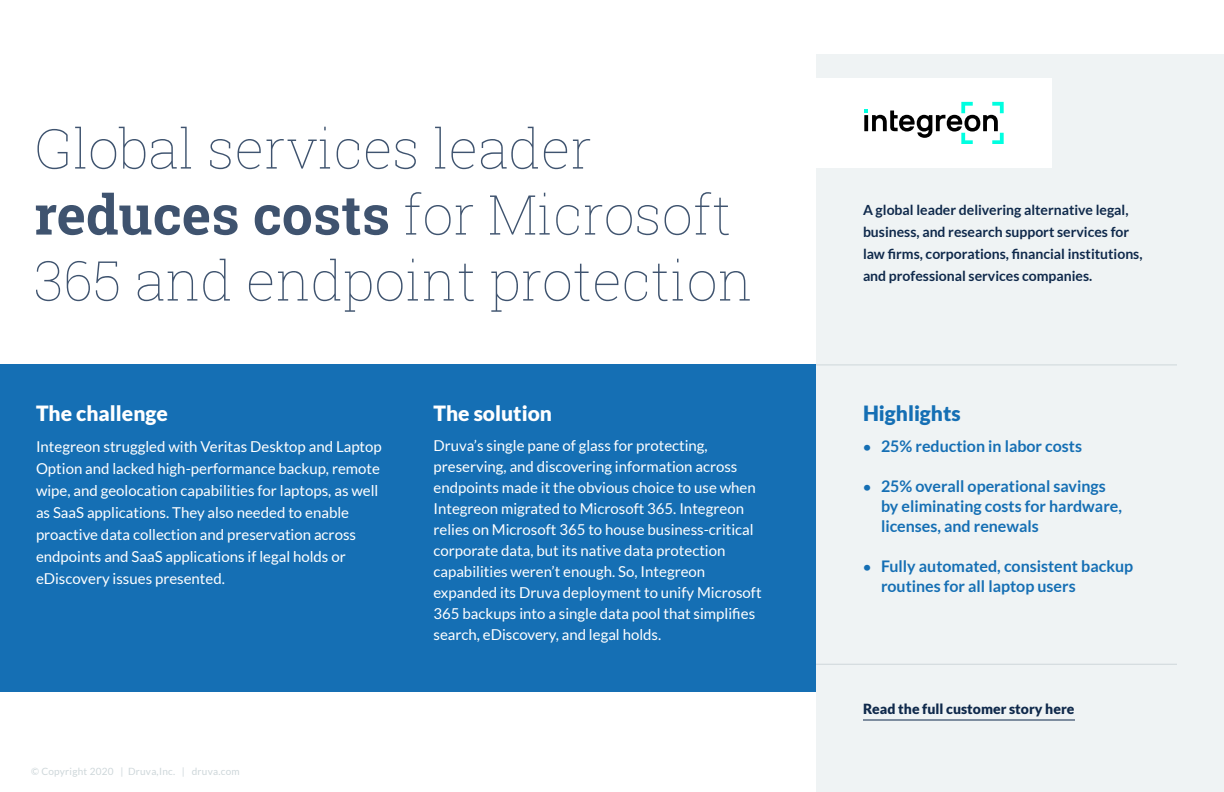
<style>
.page{position:relative;width:1224px;height:792px;background:#fff}
.page>*{position:absolute;margin:0;border:0;box-sizing:border-box;transform-origin:0 0}
.t1{font:100 55px/66px "Roboto Slab";color:#0f294b}
.Challenge_Solution_H{font:900 21px "Lato";color:#fff}
.Challenge_Solution_H-2{font:900 21px "Lato";color:#156fb4}
.t2{font:700 16px/20px "Lato";color:#156fb4}
.Challenge_Solution_B{font:15px/21px "Lato";color:#fff}
.Paragraph_Style_1{font:700 14px/22px "Lato";color:#0f294b}
.Paragraph_Style_1-2{font:900 14px "Lato";color:#0f294b}
.t3{font:10px "Lato";letter-spacing:.025em;color:#ced7da}
.s1{font-weight:700}
.s2{font-size:14px}
</style>
<div class="page">
<div style="left:0;top:365px;width:816px;height:327px;background:#156fb4"></div>
<div style="left:816px;top:54px;width:408px;height:738px;background:#eff3f4"></div>
<div style="left:816px;top:78px;width:236px;height:90px;background:#fff"></div>
<hr style="left:816px;top:365px;width:361px;height:1px;background:#ced7da">
<hr style="left:863px;top:720px;width:212px;height:1px;background:#0f294b">
<svg style="left:864px;top:102px;width:140px;height:42px"></svg>
<svg style="left:864px;top:115px;width:4px;height:16px"></svg>
<hr style="left:816px;top:664px;width:361px;height:1px;background:#ced7da">
<h1 class="t1" style="left:34px;top:114px;width:721px">Global services leader <span class="s1">reduces costs</span> for Microsoft<br>365 and endpoint protection</h1>
<p class="Paragraph_Style_1" style="left:863px;top:199px;width:281px">A global leader delivering alternative legal, business, and research support services for law firms, corporations, financial institutions, and professional services companies.</p>
<p class="Challenge_Solution_H" style="left:36px;top:401px;width:133px">The challenge</p>
<p class="Challenge_Solution_B" style="left:36px;top:435px;width:347px;line-height:22px">Integreon struggled with Veritas Desktop and Laptop Option and lacked high-performance backup, remote wipe, and geolocation capabilities for laptops, as well as SaaS applications. They also needed to enable proactive data collection and preservation across endpoints and SaaS applications if legal holds or eDiscovery issues presented.</p>
<p class="t3" style="left:31px;top:766px;width:210px">© Copyright 2020 | Druva,Inc. | druva.com</p>
<p class="Challenge_Solution_H" style="left:434px;top:401px;width:120px">The solution</p>
<p class="Challenge_Solution_B" style="left:434px;top:435px;width:330px">Druva’s single pane of glass for protecting, preserving, and discovering information across endpoints made it the obvious choice to use when Integreon migrated to Microsoft 365. Integreon relies on Microsoft 365 to house business-critical corporate data, but its native data protection capabilities weren’t enough. So, Integreon expanded its Druva deployment to unify Microsoft 365 backups into a single data pool that simplifies search, eDiscovery, and legal holds.</p>
<p class="t2" style="left:863px;top:436px;width:221px"><span class="s2">•</span> 25% reduction in labor costs</p>
<p class="Challenge_Solution_H-2" style="left:863px;top:401px;width:99px">Highlights</p>
<p class="t2" style="left:881px;top:476px;width:243px;text-indent:-18px"><span class="s2">•</span> 25% overall operational savings by eliminating costs for hardware, licenses, and renewals</p>
<p class="t2" style="left:881px;top:556px;width:254px;text-indent:-18px"><span class="s2">•</span> Fully automated, consistent backup routines for all laptop users</p>
<p class="Paragraph_Style_1-2" style="left:863px;top:701px;width:213px">Read the full customer story here</p>
</div>
